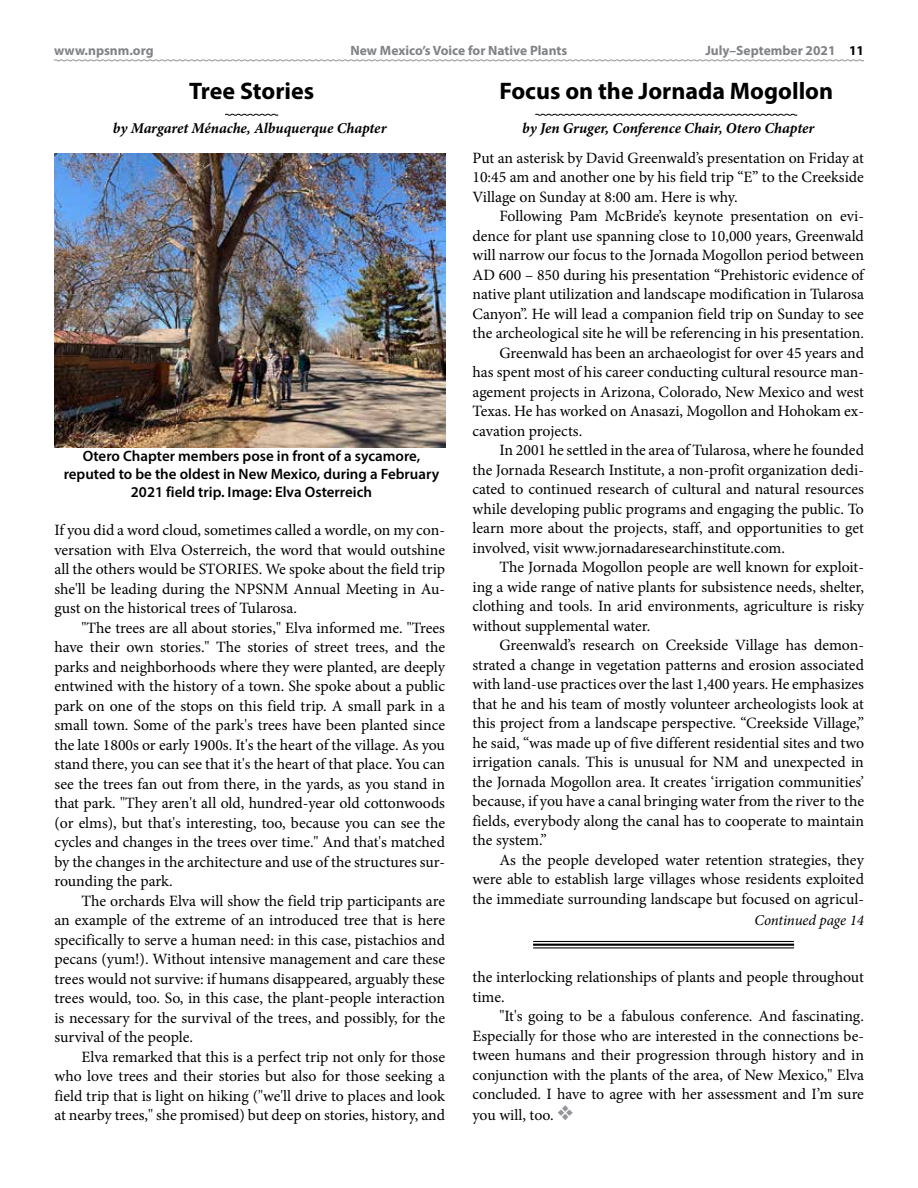
<style>
.page{position:relative;width:918px;height:1188px;background:#fff}
.page>*{position:absolute;margin:0;border:0;box-sizing:border-box;transform-origin:0 0}
.t1{font:700 24px "Myriad Pro";color:#000}
.t2{font:15.75px/19.5px "Minion Pro";color:#000;text-align:justify}
.t3{font:600 15px/18px "Myriad Pro";color:#000;text-align:center}
.t4{font:italic 700 15px "Minion Pro";letter-spacing:-.005em;color:#000}
.t5{font:italic 15px "Minion Pro";letter-spacing:-.005em;color:#000}
.t6{font:700 13.5px "Myriad Pro";color:#808285}
.s1{color:#000}
.s2{color:#939598}
</style>
<div class="page">
<svg style="left:54px;top:59px;width:810px;height:3px"></svg>
<svg style="left:225px;top:113px;width:54px;height:3px"></svg>
<img style="left:54px;top:154px;width:391px;height:293px">
<svg style="left:535px;top:113px;width:263px;height:3px"></svg>
<hr style="left:533px;top:941px;width:261px;height:1px;background:#000">
<hr style="left:533px;top:944px;width:261px;height:2px;background:#000">
<hr style="left:533px;top:947px;width:261px;height:1px;background:#000">
<p class="t6" style="left:54px;top:42px;width:101px">www.npsnm.org</p>
<p class="t6" style="left:351px;top:42px;width:218px">New Mexico’s Voice for Native Plants</p>
<p class="t6" style="left:705px;top:42px;width:160px">July–September 2021 <span class="s1">11</span></p>
<h1 class="t1" style="left:499px;top:75px;width:335px">Focus on the Jornada Mogollon</h1>
<h1 class="t1" style="left:189px;top:75px;width:127px">Tree Stories</h1>
<p class="t4" style="left:113px;top:118px;width:275px">by Margaret Ménache, Albuquerque Chapter</p>
<p class="t4" style="left:522px;top:118px;width:294px">by Jen Gruger, Conference Chair, Otero Chapter</p>
<p class="t2" style="left:472px;top:148px;width:393px">Put an asterisk by David Greenwald’s presentation on Friday at 10:45 am and another one by his field trip “E” to the Creekside Village on Sunday at 8:00 am. Here is why.</p>
<p class="t2" style="left:499px;top:206px;width:366px">Following Pam McBride’s keynote presentation on evi-</p>
<p class="t2" style="left:472px;top:226px;width:393px">dence for plant use spanning close to 10,000 years, Greenwald</p>
<p class="t2" style="left:472px;top:245px;width:393px">will narrow our focus to the Jornada Mogollon period between</p>
<p class="t2" style="left:472px;top:265px;width:393px">AD 600 – 850 during his presentation “Prehistoric evidence of</p>
<p class="t2" style="left:472px;top:284px;width:393px">native plant utilization and landscape modification in Tularosa</p>
<p class="t2" style="left:472px;top:304px;width:393px">Canyon”. He will lead a companion field trip on Sunday to see</p>
<p class="t2" style="left:472px;top:323px;width:393px">the archeological site he will be referencing in his presentation.</p>
<p class="t2" style="left:499px;top:343px;width:366px">Greenwald has been an archaeologist for over 45 years and</p>
<p class="t2" style="left:472px;top:362px;width:393px">has spent most of his career conducting cultural resource man-</p>
<p class="t2" style="left:472px;top:382px;width:393px">agement projects in Arizona, Colorado, New Mexico and west</p>
<p class="t2" style="left:472px;top:401px;width:393px">Texas. He has worked on Anasazi, Mogollon and Hohokam ex-</p>
<p class="t2" style="left:472px;top:421px;width:111px">cavation projects.</p>
<p class="t2" style="left:499px;top:440px;width:366px">In 2001 he settled in the area of Tularosa, where he founded</p>
<p class="t2" style="left:472px;top:460px;width:393px">the Jornada Research Institute, a non-profit organization dedi-</p>
<p class="t2" style="left:472px;top:479px;width:393px">cated to continued research of cultural and natural resources</p>
<p class="t2" style="left:472px;top:499px;width:393px">while developing public programs and engaging the public. To</p>
<p class="t2" style="left:472px;top:518px;width:393px">learn more about the projects, staff, and opportunities to get</p>
<p class="t2" style="left:472px;top:538px;width:314px">involved, visit www.jornadaresearchinstitute.com.</p>
<p class="t2" style="left:499px;top:557px;width:366px">The Jornada Mogollon people are well known for exploit-</p>
<p class="t2" style="left:472px;top:577px;width:393px">ing a wide range of native plants for subsistence needs, shelter,</p>
<p class="t2" style="left:472px;top:596px;width:393px">clothing and tools. In arid environments, agriculture is risky</p>
<p class="t2" style="left:472px;top:616px;width:179px">without supplemental water.</p>
<p class="t2" style="left:499px;top:635px;width:366px">Greenwald’s research on Creekside Village has demon-</p>
<p class="t2" style="left:472px;top:655px;width:393px">strated a change in vegetation patterns and erosion associated</p>
<p class="t2" style="left:472px;top:674px;width:393px">with land-use practices over the last 1,400 years. He emphasizes</p>
<p class="t2" style="left:472px;top:694px;width:393px">that he and his team of mostly volunteer archeologists look at</p>
<p class="t2" style="left:472px;top:713px;width:393px">this project from a landscape perspective. “Creekside Village,”</p>
<p class="t2" style="left:472px;top:733px;width:393px">he said, “was made up of five different residential sites and two</p>
<p class="t2" style="left:472px;top:752px;width:393px">irrigation canals. This is unusual for NM and unexpected in</p>
<p class="t2" style="left:472px;top:772px;width:393px">the Jornada Mogollon area. It creates ‘irrigation communities’</p>
<p class="t2" style="left:472px;top:791px;width:393px">because, if you have a canal bringing water from the river to the</p>
<p class="t2" style="left:472px;top:811px;width:393px">fields, everybody along the canal has to cooperate to maintain</p>
<p class="t2" style="left:472px;top:830px;width:76px">the system.”</p>
<p class="t2" style="left:499px;top:850px;width:366px">As the people developed water retention strategies, they</p>
<p class="t2" style="left:472px;top:869px;width:393px">were able to establish large villages whose residents exploited</p>
<p class="t2" style="left:472px;top:889px;width:393px">the immediate surrounding landscape but focused on agricul-</p>
<p class="t3" style="left:64px;top:447px;width:377px">Otero Chapter members pose in front of a sycamore, reputed to be the oldest in New Mexico, during a February<br>2021 field trip. Image: Elva Osterreich</p>
<p class="t2" style="left:54px;top:521px;width:392px">If you did a word cloud, sometimes called a wordle, on my con&shy;versation with Elva Osterreich, the word that would outshine all the others would be STORIES. We spoke about the field trip she'll be leading during the NPSNM Annual Meeting in Au&shy;gust on the historical trees of Tularosa.</p>
<p class="t2" style="left:54px;top:618px;width:392px;text-indent:27px">"The trees are all about stories," Elva informed me. "Trees have their own stories." The stories of street trees, and the parks and neighborhoods where they were planted, are deeply entwined with the history of a town. She spoke about a public park on one of the stops on this field trip. A small park in a small town. Some of the park's trees have been planted since the late 1800s or early 1900s. It's the heart of the village. As you stand there, you can see that it's the heart of that place. You can see the trees fan out from there, in the yards, as you stand in that park. "They aren't all old, hundred-year old cottonwoods (or elms), but that's interesting, too, because you can see the cycles and changes in the trees over time." And that's matched by the changes in the architecture and use of the structures sur&shy;rounding the park.</p>
<p class="t2" style="left:54px;top:891px;width:392px;text-indent:27px">The orchards Elva will show the field trip participants are an example of the extreme of an introduced tree that is here specifically to serve a human need: in this case, pistachios and pecans (yum!). Without intensive management and care these trees would not survive: if humans disappeared, arguably these trees would, too. So, in this case, the plant-people interaction is necessary for the survival of the trees, and possibly, for the survival of the people.</p>
<p class="t2" style="left:54px;top:1047px;width:392px;text-indent:27px">Elva remarked that this is a perfect trip not only for those who love trees and their stories but also for those seeking a field trip that is light on hiking ("we'll drive to places and look at nearby trees," she promised) but deep on stories, history, and</p>
<p class="t5" style="left:755px;top:910px;width:111px">Continued page 14</p>
<p class="t2" style="left:472px;top:968px;width:393px">the interlocking relationships of plants and people throughout time.</p>
<p class="t2" style="left:472px;top:1007px;width:393px;text-indent:27px">"It's going to be a fabulous conference. And fascinating.<br>Especially for those who are interested in the connections be&shy;tween humans and their progression through history and in conjunction with the plants of the area, of New Mexico," Elva concluded. I have to agree with her assessment and I’m sure</p>
<p class="t2" style="left:472px;top:1106px;width:103px">you will, too. <span class="s2">❖</span></p>
</div>
